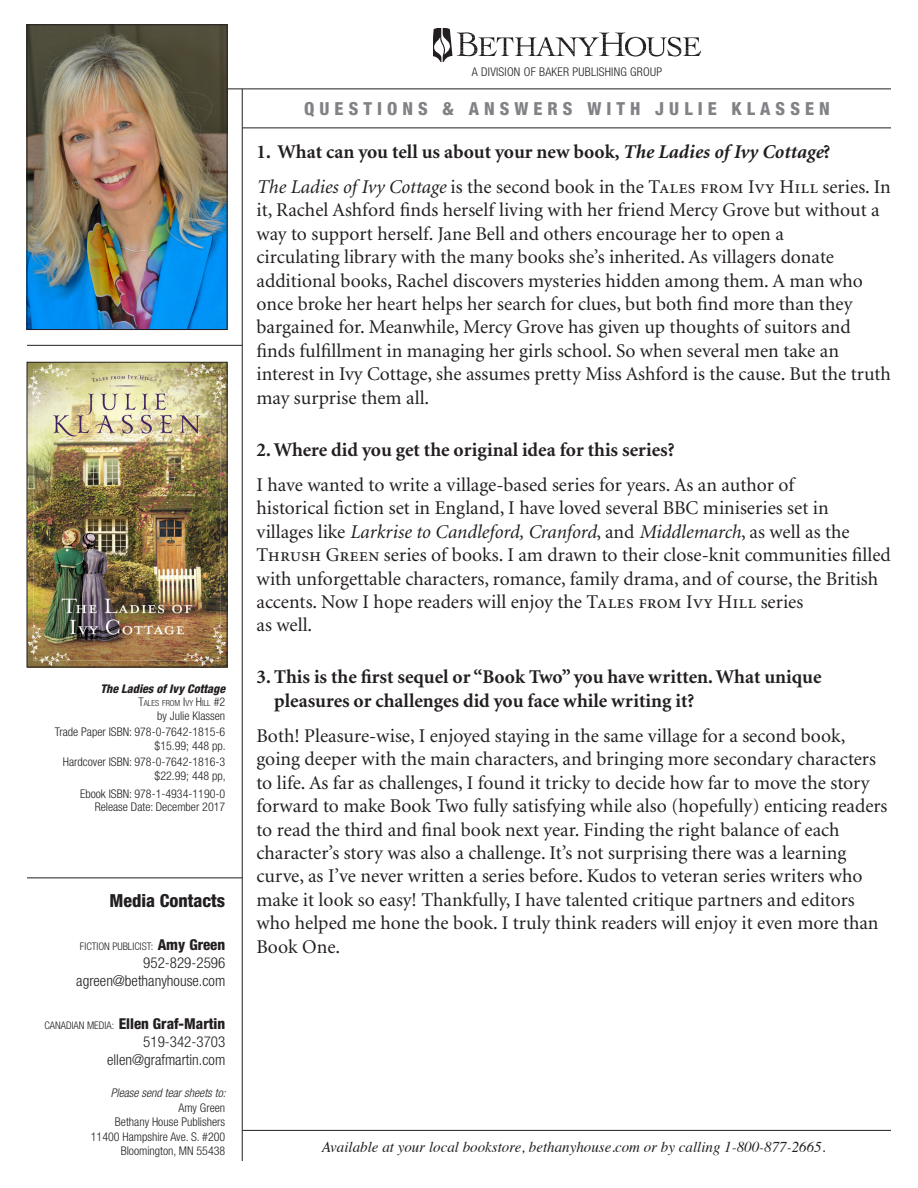
<style>
.page{position:relative;width:918px;height:1188px;background:#fff}
.page>*{position:absolute;margin:0;border:0;box-sizing:border-box;transform-origin:0 0}
.Body_text{font:19.5px/23.4px "Minion";color:#231f20}
.Body_text-2{font:700 19.5px/23.4px "Minion";color:#231f20}
.t1{font:800 condensed 18px "Helvetica Neue";letter-spacing:.28em;color:#808285}
.t2{font:800 condensed 18px "Helvetica Neue";color:#231f20}
.t3{font:italic 15px "Times";color:#231f20}
.t4{font:300 condensed 15px "Helvetica Neue";color:#231f20}
.t5{font:800 condensed 15px "Helvetica Neue";color:#231f20}
.Book_ID{font:300 condensed 12px "Helvetica Neue";color:#231f20}
.Book_ID-2{font:300 condensed 12px "Helvetica Neue";letter-spacing:.02em;color:#231f20}
.t6{font:italic 300 condensed 12px "Helvetica Neue";color:#231f20}
.Book_Title{font:italic 800 condensed 12px "Helvetica Neue";color:#231f20}
.t7{font:300 condensed 10.5px "Helvetica Neue";color:#231f20}
.Book_ID-3{font:300 condensed 8.4px "Helvetica Neue";color:#231f20}
.t8{font:5.55px "Cochin";letter-spacing:-.04em;color:#231f20}
.s1{font-size:12px}
.s2{font-weight:800;font-size:15px}
.s3{font-weight:300;font-size:10.5px}
.s4{font-style:italic}
.s5{font-family:"Minion Regular SC"}
</style>
<div class="page">
<svg style="left:434px;top:28px;width:266px;height:34px"></svg>
<img style="left:29px;top:364px;width:196px;height:301px">
<div style="left:27px;top:362px;width:200px;height:305px;border:1px solid #231f20"></div>
<img style="left:29px;top:27px;width:196px;height:301px">
<div style="left:27px;top:25px;width:200px;height:305px;border:1px solid #231f20"></div>
<hr style="left:242px;top:1130px;width:649px;height:1px;background:#231f20">
<hr style="left:27px;top:345px;width:215px;height:1px;background:#231f20">
<hr style="left:242px;top:89px;width:1px;height:1072px;background:#231f20">
<hr style="left:243px;top:128px;width:648px;height:1px;background:#231f20">
<hr style="left:227px;top:89px;width:664px;height:1px;background:#231f20">
<hr style="left:27px;top:878px;width:215px;height:1px;background:#231f20">
<p class="Book_Title" style="left:100px;top:681px;width:126px">The Ladies of Ivy Cottage</p>
<p class="Book_ID-3" style="left:138px;top:698px;width:88px"><span class="s1">T</span>ALES FROM <span class="s1">I</span>VY <span class="s1">H</span>ILL <span class="s1">#2</span></p>
<p class="Book_ID" style="left:157px;top:708px;width:70px">by Julie Klassen</p>
<p class="Book_ID" style="left:55px;top:725px;width:172px">Trade Paper ISBN: 978-0-7642-1815-6</p>
<p class="Book_ID" style="left:155px;top:738px;width:73px">$15.99; 448 pp.</p>
<p class="Book_ID" style="left:63px;top:755px;width:164px">Hardcover ISBN: 978-0-7642-1816-3</p>
<p class="Book_ID" style="left:155px;top:768px;width:73px">$22.99; 448 pp,</p>
<p class="Book_ID" style="left:80px;top:786px;width:147px">Ebook ISBN: 978-1-4934-1190-0</p>
<p class="Book_ID" style="left:95px;top:800px;width:132px">Release Date: December 2017</p>
<p class="t2" style="left:110px;top:889px;width:117px">Media Contacts</p>
<p class="t7" style="left:80px;top:940px;width:147px">FICTION PUBLICIST: <span class="s2">Amy Green</span></p>
<p class="t4" style="left:143px;top:954px;width:83px">952-829-2596</p>
<p class="t4" style="left:76px;top:972px;width:151px">agreen@bethanyhouse.com</p>
<p class="t5" style="left:44px;top:1014px;width:182px"><span class="s3">CANADIAN MEDIA:</span> Ellen Graf-Martin</p>
<p class="t4" style="left:143px;top:1033px;width:83px">519-342-3703</p>
<p class="t4" style="left:107px;top:1051px;width:120px">ellen@grafmartin.com</p>
<p class="t6" style="left:111px;top:1086px;width:117px">Please send tear sheets to:</p>
<p class="Book_ID" style="left:178px;top:1101px;width:48px">Amy Green</p>
<p class="Book_ID" style="left:115px;top:1115px;width:112px">Bethany House Publishers</p>
<p class="Book_ID" style="left:91px;top:1130px;width:136px">11400 Hampshire Ave. S. #200</p>
<p class="Book_ID" style="left:121px;top:1144px;width:106px">Bloomington, MN 55438</p>
<p class="Book_ID-2" style="left:472px;top:65px;width:192px">A DIVISION OF BAKER PUBLISHING GROUP</p>
<p class="t1" style="left:304px;top:97px;width:527px">QUESTIONS &amp; ANSWERS WITH JULIE KLASSEN</p>
<p class="Body_text-2" style="left:256px;top:140px;width:575px">1. What can you tell us about your new book, <span class="s4">The Ladies of Ivy Cottage</span>?</p>
<p class="Body_text" style="left:256px;top:176px;width:636px"><span class="s4">The Ladies of Ivy Cottage</span> is the second book in the <span class="s5">Tales from Ivy Hill</span> series. In it, Rachel Ashford finds herself living with her friend Mercy Grove but without a way to support herself. Jane Bell and others encourage her to open a<br>circulating library with the many books she’s inherited. As villagers donate additional books, Rachel discovers mysteries hidden among them. A man who once broke her heart helps her search for clues, but both find more than they bargained for. Meanwhile, Mercy Grove has given up thoughts of suitors and finds fulfillment in managing her girls school. So when several men take an interest in Ivy Cottage, she assumes pretty Miss Ashford is the cause. But the truth may surprise them all.</p>
<p class="Body_text-2" style="left:256px;top:438px;width:420px">2. Where did you get the original idea for this series?</p>
<p class="Body_text" style="left:256px;top:474px;width:636px">I have wanted to write a village-based series for years. As an author of<br>historical fiction set in England, I have loved several BBC miniseries set in<br>villages like <span class="s4">Larkrise to Candleford, Cranford</span>, and <span class="s4">Middlemarch</span>, as well as the <span class="s5">Thrush Green</span> series of books. I am drawn to their close-knit communities filled with unforgettable characters, romance, family drama, and of course, the British accents. Now I hope readers will enjoy the <span class="s5">Tales from Ivy Hill</span> series<br>as well.</p>
<p class="Body_text-2" style="left:274px;top:666px;width:549px;text-indent:-18px">3. This is the first sequel or “Book Two” you have written. What unique pleasures or challenges did you face while writing it?</p>
<p class="Body_text" style="left:256px;top:725px;width:633px">Both! Pleasure-wise, I enjoyed staying in the same village for a second book, going deeper with the main characters, and bringing more secondary characters to life. As far as challenges, I found it tricky to decide how far to move the story forward to make Book Two fully satisfying while also (hopefully) enticing readers to read the third and final book next year. Finding the right balance of each character’s story was also a challenge. It’s not surprising there was a learning curve, as I’ve never written a series before. Kudos to veteran series writers who make it look so easy! Thankfully, I have talented critique partners and editors who helped me hone the book. I truly think readers will enjoy it even more than Book One.</p>
<p class="t8" style="left:761px;top:253px;width:28px">and weights.</p>
<p class="t3" style="left:322px;top:1134px;width:505px">Available at your local bookstore, bethanyhouse.com or by calling 1-800-877-2665.</p>
</div>
